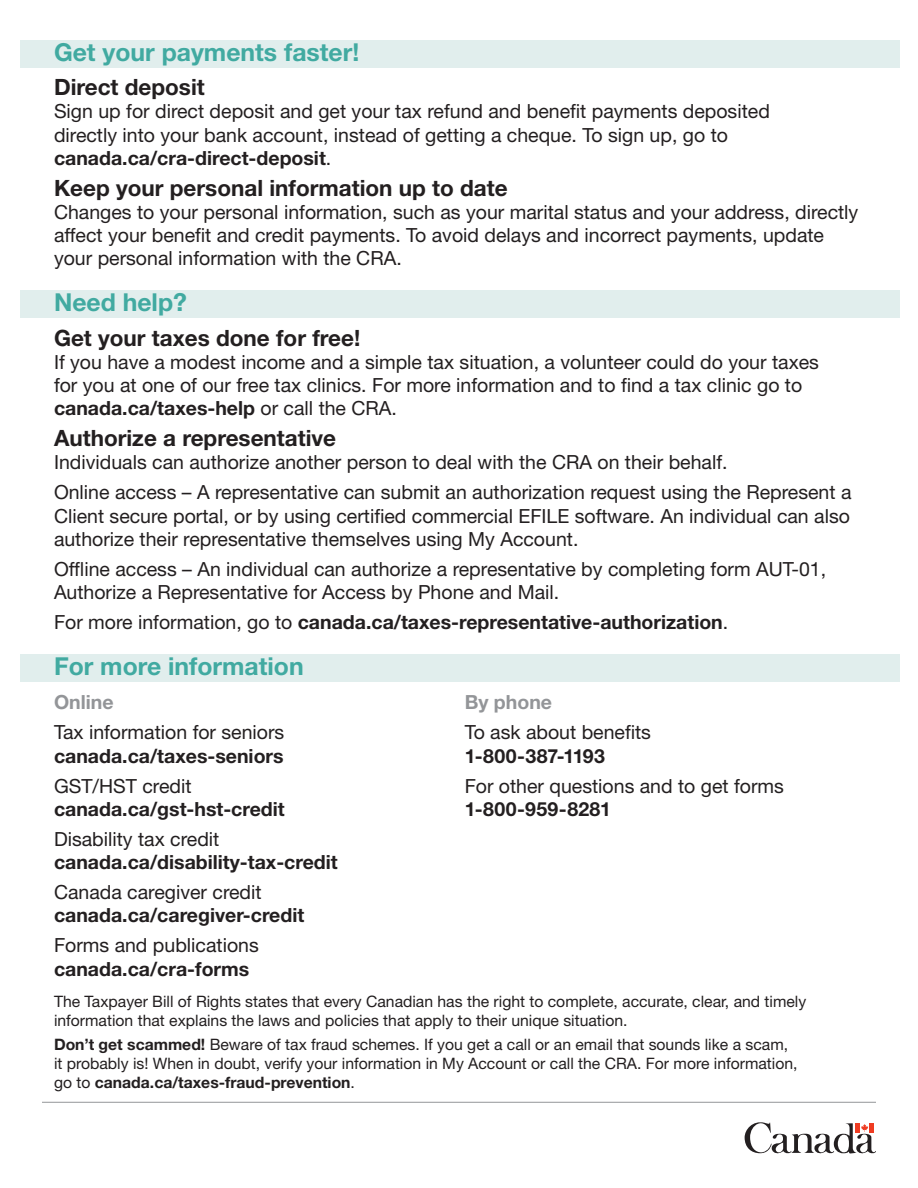
<style>
.page{position:relative;width:918px;height:1188px;background:#fff}
.page>*{position:absolute;margin:0;border:0;box-sizing:border-box;transform-origin:0 0}
.t1{font:700 24.75px "Helvetica Neue LT Std";color:#41aaa1}
.t2{font:700 22.5px "Helvetica Neue LT Std";color:#231f20}
.T1{font:19.5px/23.2px "Helvetica Neue LT Std";color:#231f20}
.T1_-_contact{font:19.5px/23.2px "Helvetica Neue LT Std";color:#231f20}
.T1_-_contact-2{font:700 19.5px/23.2px "Helvetica Neue LT Std";color:#231f20}
.T1-2{font:700 19.5px "Helvetica Neue LT Std";color:#231f20}
.H2-contact{font:700 19.5px "Helvetica Neue LT Std";color:#939598}
.t3{font:15.75px/18.8px "Helvetica Neue LT Std";color:#231f20}
.s1{font-weight:700}
.s2{font-weight:400}
</style>
<div class="page">
<svg style="left:745px;top:1122px;width:131px;height:32px"></svg>
<hr style="left:42px;top:1102px;width:834px;height:1px;background:#939598">
<div style="left:20px;top:40px;width:880px;height:28px;background:#e1eeed"></div>
<div style="left:20px;top:290px;width:880px;height:28px;background:#e1eeed"></div>
<div style="left:20px;top:654px;width:880px;height:28px;background:#e1eeed"></div>
<h3 class="t1" style="left:54px;top:37px;width:307px">Get your payments faster!</h3>
<h4 class="t2" style="left:54px;top:73px;width:152px">Direct deposit</h4>
<p class="T1" style="left:54px;top:100px;width:717px">Sign up for direct deposit and get your tax refund and benefit payments deposited directly into your bank account, instead of getting a cheque. To sign up, go to <span class="s1">canada.ca/cra-direct-deposit</span>.</p>
<h4 class="t2" style="left:54px;top:174px;width:455px">Keep your personal information up to date</h4>
<p class="T1" style="left:54px;top:200px;width:806px">Changes to your personal information, such as your marital status and your address, directly affect your benefit and credit payments. To avoid delays and incorrect payments, update your personal information with the CRA.</p>
<h3 class="t1" style="left:54px;top:287px;width:134px">Need help?</h3>
<h4 class="t2" style="left:54px;top:324px;width:308px">Get your taxes done for free!</h4>
<p class="T1" style="left:54px;top:350px;width:767px">If you have a modest income and a simple tax situation, a volunteer could do your taxes for you at one of our free tax clinics. For more information and to find a tax clinic go to <span class="s1">canada.ca/taxes-help</span> or call the CRA.</p>
<h4 class="t2" style="left:54px;top:424px;width:284px">Authorize a representative</h4>
<p class="T1" style="left:54px;top:451px;width:675px">Individuals can authorize another person to deal with the CRA on their behalf.</p>
<p class="T1" style="left:54px;top:481px;width:799px;text-align:justify">Online access – A representative can submit an authorization request using the Represent a Client secure portal, or by using certified commercial EFILE software. An individual can also authorize their representative themselves using My Account.</p>
<p class="T1" style="left:54px;top:557px;width:774px">Offline access – An individual can authorize a representative by completing form AUT-01,<br>Authorize a Representative for Access by Phone and Mail.</p>
<p class="T1-2" style="left:54px;top:610px;width:676px"><span class="s2">For more information, go to</span> canada.ca/taxes-representative-authorization<span class="s2">.</span></p>
<h3 class="t1" style="left:54px;top:651px;width:251px">For more information</h3>
<p class="H2-contact" style="left:54px;top:690px;width:61px">Online</p>
<p class="T1_-_contact" style="left:54px;top:721px;width:232px">Tax information for seniors <span class="s1">canada.ca/taxes-seniors</span></p>
<p class="T1_-_contact-2" style="left:54px;top:774px;width:232px"><span class="s2">GST/HST credit </span>canada.ca/gst-hst-credit</p>
<p class="T1_-_contact-2" style="left:54px;top:827px;width:285px"><span class="s2">Disability tax credit </span>canada.ca/disability-tax-credit</p>
<p class="T1_-_contact-2" style="left:54px;top:880px;width:252px"><span class="s2">Canada caregiver credit </span>canada.ca/caregiver-credit</p>
<p class="T1_-_contact" style="left:54px;top:934px;width:206px">Forms and publications <span class="s1">canada.ca/cra-forms</span></p>
<p class="H2-contact" style="left:465px;top:690px;width:89px">By phone</p>
<p class="T1_-_contact" style="left:465px;top:721px;width:188px">To ask about benefits<br><span class="s1">1-800-387-1193</span></p>
<p class="T1_-_contact" style="left:465px;top:774px;width:321px">For other questions and to get forms<br><span class="s1">1-800-959-8281</span></p>
<p class="t3" style="left:54px;top:992px;width:754px">The Taxpayer Bill of Rights states that every Canadian has the right to complete, accurate, clear, and timely information that explains the laws and policies that apply to their unique situation.</p>
<p class="t3" style="left:54px;top:1035px;width:745px"><span class="s1">Don’t get scammed!</span> Beware of tax fraud schemes. If you get a call or an email that sounds like a scam, it probably is! When in doubt, verify your information in My Account or call the CRA. For more information, go to <span class="s1">canada.ca/taxes-fraud-prevention</span>.</p>
</div>
